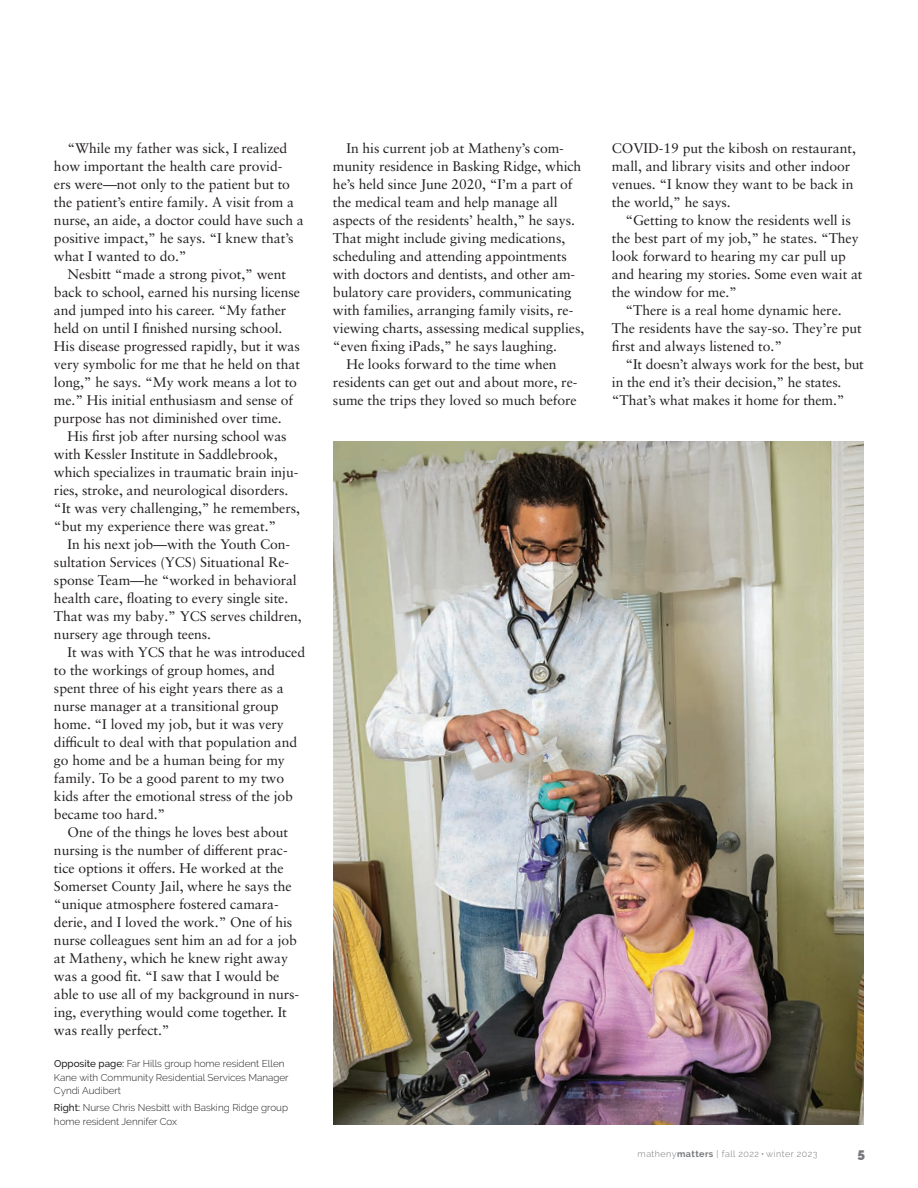
<style>
.page{position:relative;width:918px;height:1188px;background:#fff}
.page>*{position:absolute;margin:0;border:0;box-sizing:border-box;transform-origin:0 0}
.body_text-serif{font:13.95px/18px "Sabon LT Pro";letter-spacing:-.005em;color:#231f20}
.t1{font:900 13.5px "Raleway";color:#76787b}
.t2{font:300 9.9px/13.5px "Raleway";color:#231f20}
.t3{font:300 9px "Raleway";letter-spacing:.05em;color:#76787b}
.s1{font-weight:500}
.s2{font-weight:700}
</style>
<div class="page">
<img style="left:333px;top:441px;width:531px;height:684px">
<p class="body_text-serif" style="left:54px;top:139px;width:251px;text-indent:14px">“While my father was sick, I realized how important the health care provid-<br>ers were—not only to the patient but to the patient’s entire family. A visit from a nurse, an aide, a doctor could have such a positive impact,” he says. “I knew that’s what I wanted to do.”</p>
<p class="body_text-serif" style="left:54px;top:265px;width:247px;text-indent:14px">Nesbitt “made a strong pivot,” went back to school, earned his nursing license and jumped into his career. “My father held on until I finished nursing school.<br>His disease progressed rapidly, but it was very symbolic for me that he held on that long,” he says. “My work means a lot to me.” His initial enthusiasm and sense of purpose has not diminished over time.</p>
<p class="body_text-serif" style="left:54px;top:427px;width:248px;text-indent:14px">His first job after nursing school was with Kessler Institute in Saddlebrook, which specializes in traumatic brain inju&shy;ries, stroke, and neurological disorders. “It was very challenging,” he remembers, “but my experience there was great.”</p>
<p class="body_text-serif" style="left:54px;top:535px;width:249px;text-indent:14px">In his next job—with the Youth Con&shy;sultation Services (YCS) Situational Re&shy;sponse Team—he “worked in behavioral health care, floating to every single site.<br>That was my baby.” YCS serves children, nursery age through teens.</p>
<p class="body_text-serif" style="left:54px;top:643px;width:253px;text-indent:14px">It was with YCS that he was introduced to the workings of group homes, and spent three of his eight years there as a nurse manager at a transitional group home. “I loved my job, but it was very difficult to deal with that population and go home and be a human being for my family. To be a good parent to my two kids after the emotional stress of the job became too hard.”</p>
<p class="body_text-serif" style="left:54px;top:823px;width:247px;text-indent:14px">One of the things he loves best about nursing is the number of different prac&shy;tice options it offers. He worked at the Somerset County Jail, where he says the “unique atmosphere fostered camara&shy;derie, and I loved the work.” One of his nurse colleagues sent him an ad for a job at Matheny, which he knew right away was a good fit. “I saw that I would be able to use all of my background in nurs&shy;ing, everything would come together. It was really perfect.”</p>
<p class="t2" style="left:54px;top:1057px;width:236px"><span class="s1">Opposite page:</span> Far Hills group home resident Ellen<br>Kane with Community Residential Services Manager<br>Cyndi Audibert</p>
<p class="t2" style="left:54px;top:1101px;width:236px"><span class="s1">Right:</span> Nurse Chris Nesbitt with Basking Ridge group home resident Jennifer Cox</p>
<p class="body_text-serif" style="left:333px;top:139px;width:253px;text-indent:14px">In his current job at Matheny’s com&shy;munity residence in Basking Ridge, which he’s held since June 2020, “I’m a part of the medical team and help manage all aspects of the residents’ health,” he says.<br>That might include giving medications, scheduling and attending appointments with doctors and dentists, and other am&shy;bulatory care providers, communicating with families, arranging family visits, re&shy;viewing charts, assessing medical supplies, “even fixing iPads,” he says laughing.</p>
<p class="body_text-serif" style="left:333px;top:355px;width:246px;text-align:center">He looks forward to the time when residents can get out and about more, re&shy;sume the trips they loved so much before</p>
<p class="body_text-serif" style="left:612px;top:138px;width:245px">COVID-19 put the kibosh on restaurant, mall, and library visits and other indoor venues. “I know they want to be back in the world,” he says.</p>
<p class="body_text-serif" style="left:612px;top:210px;width:252px;text-indent:14px">“Getting to know the residents well is the best part of my job,” he states. “They look forward to hearing my car pull up and hearing my stories. Some even wait at the window for me.”</p>
<p class="body_text-serif" style="left:612px;top:300px;width:251px;text-indent:14px">“There is a real home dynamic here.<br>The residents have the say-so. They’re put first and always listened to.”</p>
<p class="body_text-serif" style="left:612px;top:354px;width:253px;text-indent:14px">“It doesn’t always work for the best, but in the end it’s their decision,” he states. “That’s what makes it home for them.”</p>
<p class="t3" style="left:638px;top:1148px;width:181px">matheny<span class="s2">matters</span> | fall 2022 • winter 2023</p>
<p class="t1" style="left:857px;top:1146px;width:9px">5</p>
</div>
